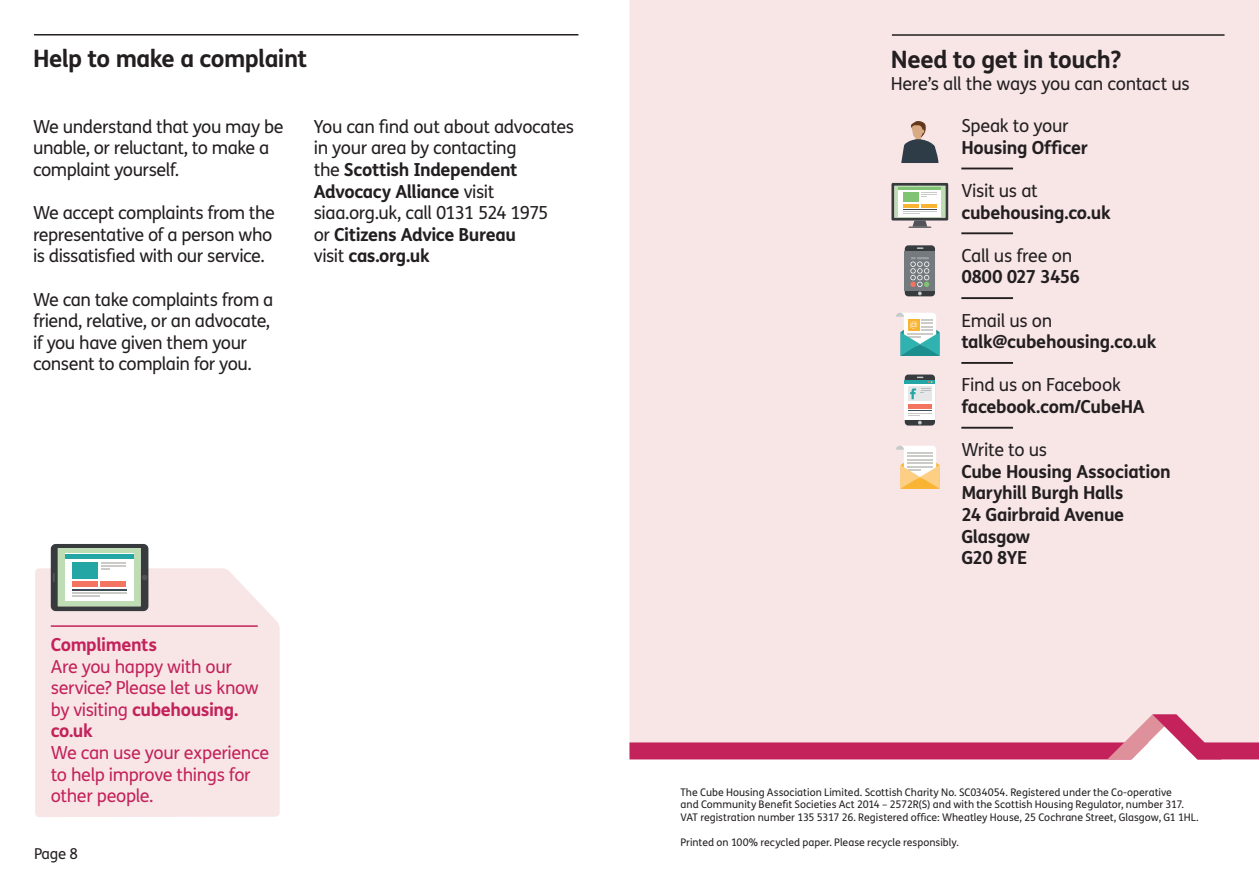
<style>
.page{position:relative;width:1259px;height:893px;background:#fff}
.page>*{position:absolute;margin:0;border:0;box-sizing:border-box;transform-origin:0 0}
._12_14_4-Regular{font:700 24px "FS Me";letter-spacing:-.02em;color:#231f20}
._12_14_4-Reg-Body-Bl{font:18px/21.6px "FS Me";letter-spacing:-.025em;color:#231f20}
.Body_Copy_10pt{font:700 18px/21.6px "FS Me";letter-spacing:-.015em;color:#231f20}
._10_12-Reg-Folios-Bl{font:18px/21.6px "FS Me";letter-spacing:-.02em;color:#c3225a}
._12_14_4-Reg-BulletP{font:700 18px "FS Me";letter-spacing:-.025em;color:#231f20}
._12_14_4-Reg-Body-Bl-2{font:700 18px "FS Me";letter-spacing:-.025em;color:#231f20}
._12_14_4-Regular-2{font:18px "FS Me";letter-spacing:-.02em;color:#231f20}
.Body_Copy_10pt-2{font:18px/21.6px "FS Me";letter-spacing:-.02em;color:#231f20}
.t1{font:15px "FS Me";color:#231f20}
._8_5_10_2-Regular{font:10.5px/12.6px "FS Me";color:#231f20}
.s1{font-weight:700}
.s2{font-weight:400}
</style>
<div class="page">
<hr style="left:34px;top:34px;width:544px;height:2px;background:#231f20">
<div style="left:629px;top:0;width:630px;height:714px;background:#f8e6e7"></div>
<hr style="left:892px;top:34px;width:332px;height:2px;background:#231f20">
<svg style="left:629px;top:714px;width:630px;height:45px;background:#e5a0b4"></svg>
<div style="left:35px;top:568px;width:245px;height:249px;background:#f8e6e7"></div>
<hr style="left:51px;top:625px;width:207px;height:2px;background:#c3225a">
<svg style="left:51px;top:544px;width:97px;height:67px"></svg>
<hr style="left:72px;top:589px;width:54px;height:2px;background:#404b56">
<hr style="left:72px;top:592px;width:54px;height:2px;background:#cbcac6">
<hr style="left:72px;top:595px;width:27px;height:2px;background:#cbcac6">
<hr style="left:961px;top:168px;width:52px;height:1px;background:#231f20">
<hr style="left:961px;top:232px;width:52px;height:2px;background:#231f20">
<hr style="left:961px;top:297px;width:52px;height:2px;background:#231f20">
<hr style="left:961px;top:362px;width:52px;height:2px;background:#231f20">
<hr style="left:961px;top:427px;width:52px;height:2px;background:#231f20">
<div style="left:904px;top:375px;width:31px;height:51px;background:#373b3e;border-radius:4px"></div>
<div style="left:904px;top:380px;width:31px;height:40px;background:#fff"></div>
<hr style="left:904px;top:380px;width:31px;height:4px;background:#23a6a5">
<div style="left:908px;top:386px;width:24px;height:15px;background:#e6e7e9"></div>
<hr style="left:908px;top:404px;width:19px;height:4px;background:#f37461">
<hr style="left:920px;top:404px;width:11px;height:4px;background:#f37461">
<svg style="left:908px;top:410px;width:23px;height:14px"></svg>
<svg style="left:910px;top:377px;width:22px;height:22px"></svg>
<svg style="left:891px;top:183px;width:57px;height:45px"></svg>
<svg style="left:896px;top:313px;width:43px;height:43px"></svg>
<svg style="left:901px;top:119px;width:37px;height:44px;background:#948d8e"></svg>
<div style="left:904px;top:245px;width:31px;height:51px;background:#373b3e;border-radius:4px"></div>
<div style="left:904px;top:251px;width:31px;height:40px;background:#757a7e"></div>
<svg style="left:917px;top:247px;width:6px;height:2px"></svg>
<svg style="left:910px;top:257px;width:19px;height:38px"></svg>
<svg style="left:896px;top:446px;width:43px;height:43px"></svg>
<p class="_12_14_4-Regular" style="left:33px;top:43px;width:276px">Help to make a complaint</p>
<p class="_12_14_4-Reg-Body-Bl" style="left:33px;top:116px;width:252px">We understand that you may be unable, or reluctant, to make a complaint yourself.</p>
<p class="_12_14_4-Reg-Body-Bl" style="left:33px;top:203px;width:243px">We accept complaints from the representative of a person who is dissatisfied with our service.</p>
<p class="_12_14_4-Reg-Body-Bl" style="left:33px;top:289px;width:242px">We can take complaints from a friend, relative, or an advocate, if you have given them your consent to complain for you.</p>
<p class="_12_14_4-Reg-Body-Bl" style="left:314px;top:116px;width:262px">You can find out about advocates in your area by contacting<br>the <span class="s1">Scottish Independent<br>Advocacy Alliance</span> visit</p>
<p class="_12_14_4-Reg-Body-Bl" style="left:314px;top:203px;width:236px">siaa.org.uk, call 0131 524 1975</p>
<p class="_12_14_4-Reg-Body-Bl-2" style="left:314px;top:223px;width:204px"><span class="s2">or</span> Citizens Advice Bureau</p>
<p class="_12_14_4-Reg-Body-Bl-2" style="left:314px;top:245px;width:117px"><span class="s2">visit</span> cas.org.uk</p>
<p class="_10_12-Reg-Folios-Bl" style="left:51px;top:634px;width:220px"><span class="s1">Compliments<br></span>Are you happy with our service? Please let us know by visiting <span class="s1">cubehousing. co.uk<br></span>We can use your experience to help improve things for other people.</p>
<p class="t1" style="left:34px;top:845px;width:46px">Page 8</p>
<p class="_12_14_4-Regular" style="left:890px;top:44px;width:232px">Need to get in touch?</p>
<p class="_12_14_4-Regular-2" style="left:890px;top:74px;width:301px">Here’s all the ways you can contact us</p>
<p class="Body_Copy_10pt" style="left:961px;top:115px;width:128px"><span class="s2">Speak to your<br></span>Housing Officer</p>
<p class="Body_Copy_10pt" style="left:961px;top:180px;width:151px"><span class="s2">Visit us at </span>cubehousing.co.uk</p>
<p class="Body_Copy_10pt-2" style="left:961px;top:245px;width:120px">Call us free on<br><span class="s1">0800 027 3456</span></p>
<p class="Body_Copy_10pt" style="left:961px;top:309px;width:196px"><span class="s2">Email us on </span>talk@cubehousing.co.uk</p>
<p class="Body_Copy_10pt" style="left:961px;top:374px;width:185px"><span class="s2">Find us on Facebook </span>facebook.com/CubeHA</p>
<p class="Body_Copy_10pt" style="left:961px;top:439px;width:211px"><span class="s2">Write to us<br></span>Cube Housing Association</p>
<p class="_12_14_4-Reg-BulletP" style="left:961px;top:482px;width:164px">Maryhill Burgh Halls</p>
<p class="_12_14_4-Reg-BulletP" style="left:961px;top:503px;width:164px">24 Gairbraid Avenue</p>
<p class="_12_14_4-Reg-BulletP" style="left:961px;top:525px;width:70px">Glasgow</p>
<p class="_12_14_4-Reg-BulletP" style="left:961px;top:547px;width:67px">G20 8YE</p>
<p class="_8_5_10_2-Regular" style="left:680px;top:786px;width:520px">The Cube Housing Association Limited. Scottish Charity No. SC034054. Registered under the Co-operative<br>and Community Benefit Societies Act 2014 – 2572R(S) and with the Scottish Housing Regulator, number 317.<br>VAT registration number 135 5317 26. Registered office: Wheatley House, 25 Cochrane Street, Glasgow, G1 1HL.</p>
<p class="_8_5_10_2-Regular" style="left:680px;top:836px;width:280px">Printed on 100% recycled paper. Please recycle responsibly.</p>
</div>
